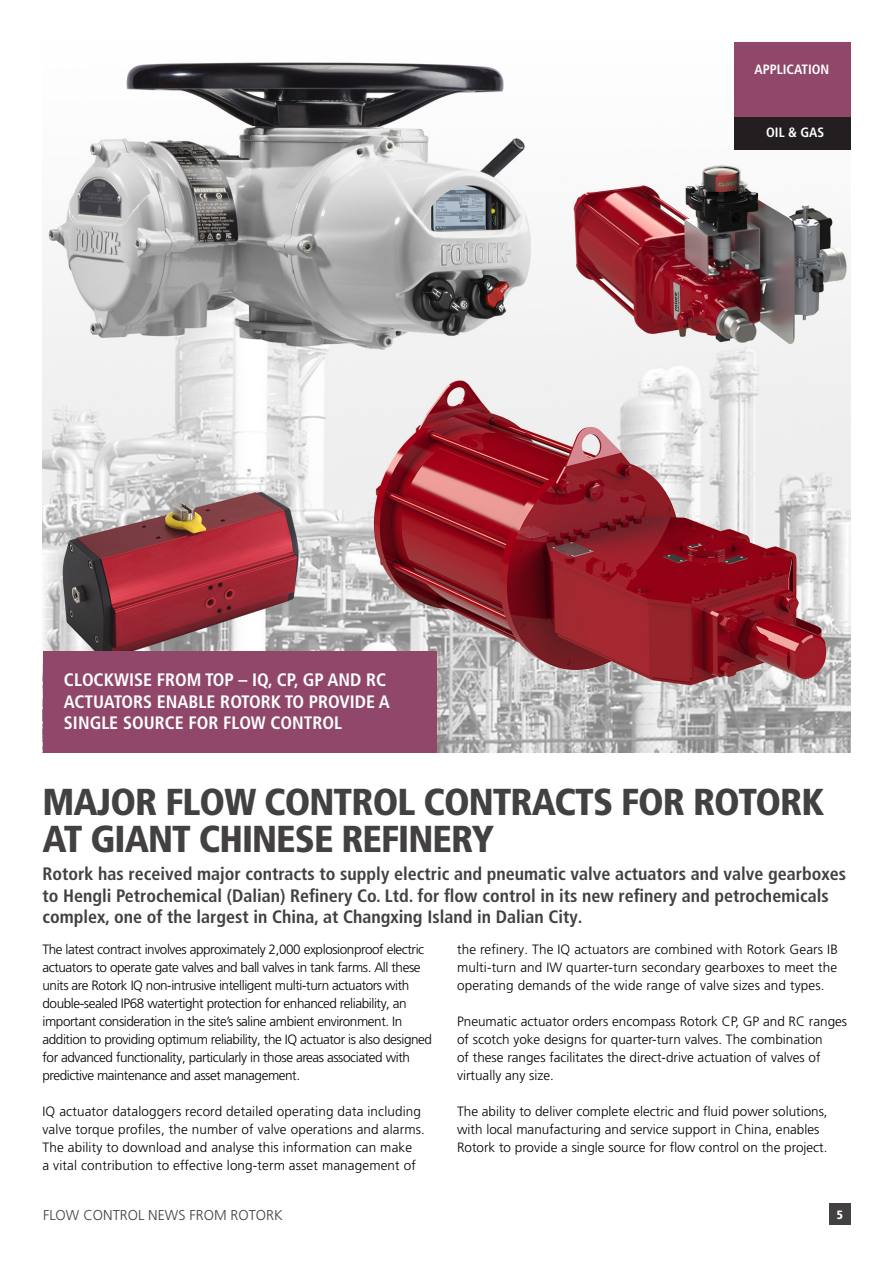
<style>
.page{position:relative;width:893px;height:1263px;background:#fff}
.page>*{position:absolute;margin:0;border:0;box-sizing:border-box;transform-origin:0 0}
.article_heading{font:900 condensed 37.5px/37.5px "Frutiger LT Pro";letter-spacing:-.025em;color:#424041}
.sub-head_or_pullquot{font:700 condensed 18px/21.6px "Frutiger LT Pro";color:#424041}
.sub-head_or_pullquot-2{font:700 condensed 18px/21.6px "Frutiger LT Pro";color:#fff}
.t1{font:300 14.25px "Frutiger LT Pro";color:#424041}
.Body_serif_on_white{font:300 13.5px/18px "Frutiger LT Pro";color:#000001}
.Body_serif_on_white-2{font:300 13.5px/18px "Frutiger LT Pro";letter-spacing:-.03em;color:#000001}
.Section_tab{font:700 condensed 13.5px "Frutiger LT Pro";color:#fff}
.t2{font:900 condensed 12px "Frutiger LT Pro";color:#fff}
</style>
<div class="page">
<div style="left:829px;top:1203px;width:21px;height:22px;background:#424041"></div>
<img style="left:43px;top:62px;width:807px;height:691px">
<div style="left:733px;top:43px;width:117px;height:107px;background:#90476a"></div>
<div style="left:733px;top:117px;width:117px;height:33px;background:#231f20"></div>
<div style="left:43px;top:651px;width:394px;height:102px;background:#90476a"></div>
<p class="Section_tab" style="left:755px;top:61px;width:76px">APPLICATION</p>
<p class="sub-head_or_pullquot-2" style="left:64px;top:669px;width:327px">CLOCKWISE FROM TOP – IQ, CP, GP AND RC<br>ACTUATORS ENABLE ROTORK TO PROVIDE A<br>SINGLE SOURCE FOR FLOW CONTROL</p>
<p class="Section_tab" style="left:766px;top:124px;width:60px">OIL &amp; GAS</p>
<p class="article_heading" style="left:43px;top:783px;width:783px">MAJOR FLOW CONTROL CONTRACTS FOR ROTORK<br>AT GIANT CHINESE REFINERY</p>
<p class="sub-head_or_pullquot" style="left:43px;top:863px;width:805px">Rotork has received major contracts to supply electric and pneumatic valve actuators and valve gearboxes to Hengli Petrochemical (Dalian) Refinery Co. Ltd. for flow control in its new refinery and petrochemicals complex, one of the largest in China, at Changxing Island in Dalian City.</p>
<p class="Body_serif_on_white-2" style="left:43px;top:940px;width:391px">The latest contract involves approximately 2,000 explosionproof electric actuators to operate gate valves and ball valves in tank farms. All these units are Rotork IQ non-intrusive intelligent multi-turn actuators with double-sealed IP68 watertight protection for enhanced reliability, an important consideration in the site’s saline ambient environment. In addition to providing optimum reliability, the IQ actuator is also designed for advanced functionality, particularly in those areas associated with predictive maintenance and asset management.</p>
<p class="Body_serif_on_white" style="left:43px;top:1102px;width:384px">IQ actuator dataloggers record detailed operating data including valve torque profiles, the number of valve operations and alarms.<br>The ability to download and analyse this information can make<br>a vital contribution to effective long-term asset management of</p>
<p class="Body_serif_on_white" style="left:457px;top:940px;width:382px;text-align:justify">the refinery. The IQ actuators are combined with Rotork Gears IB multi-turn and IW quarter-turn secondary gearboxes to meet the operating demands of the wide range of valve sizes and types.</p>
<p class="Body_serif_on_white" style="left:457px;top:1012px;width:392px">Pneumatic actuator orders encompass Rotork CP, GP and RC ranges of scotch yoke designs for quarter-turn valves. The combination<br>of these ranges facilitates the direct-drive actuation of valves of virtually any size.</p>
<p class="Body_serif_on_white" style="left:457px;top:1102px;width:372px">The ability to deliver complete electric and fluid power solutions, with local manufacturing and service support in China, enables<br>Rotork to provide a single source for flow control on the project.</p>
<p class="t1" style="left:43px;top:1207px;width:241px">FLOW CONTROL NEWS FROM ROTORK</p>
<p class="t2" style="left:837px;top:1207px;width:8px">5</p>
</div>
